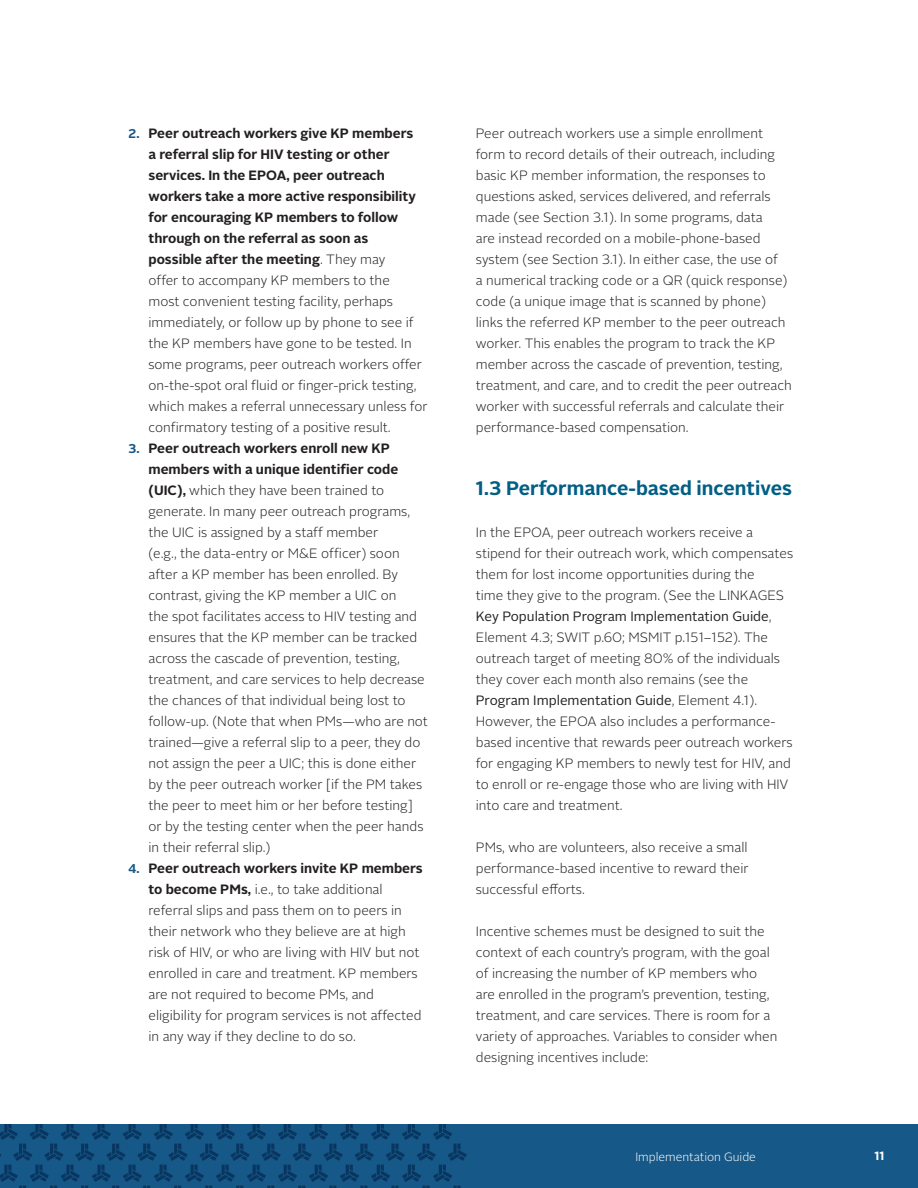
<style>
.page{position:relative;width:918px;height:1188px;background:#fff}
.page>*{position:absolute;margin:0;border:0;box-sizing:border-box;transform-origin:0 0}
.Heading_2{font:700 19.5px "Alright Sans";color:#005f85}
.Body_Copy{font:300 13.5px/21px "Alright Sans";color:#231f20}
.t1{font:300 12px "Alright Sans";color:#fff}
.t2{font:700 12px "Alright Sans";color:#fff}
.s1{font-weight:700;font-size:12.75px;color:#165887}
.s2{font-weight:700}
.s3{font-weight:400}
</style>
<div class="page">
<div style="left:0;top:1124px;width:918px;height:64px;background:#165887"></div>
<svg style="left:0;top:1124px;width:467px;height:64px"></svg>
<p class="Body_Copy" style="left:148px;top:123px;width:281px;text-indent:-20px"><span class="s1">2.</span> <span class="s2">Peer outreach workers give KP members<br>a referral slip for HIV testing or other services. In the EPOA, peer outreach workers take a more active responsibility for encouraging KP members to follow through on the referral as soon as<br>possible after the meeting</span>. They may<br>offer to accompany KP members to the<br>most convenient testing facility, perhaps immediately, or follow up by phone to see if the KP members have gone to be tested. In some programs, peer outreach workers offer on-the-spot oral fluid or finger-prick testing, which makes a referral unnecessary unless for confirmatory testing of a positive result.</p>
<p class="Body_Copy" style="left:148px;top:438px;width:281px;text-indent:-20px"><span class="s1">3.</span> <span class="s2">Peer outreach workers enroll new KP members with a unique identifier code (UIC),</span> which they have been trained to generate. In many peer outreach programs, the UIC is assigned by a staff member<br>(e.g., the data-entry or M&amp;E officer) soon after a KP member has been enrolled. By contrast, giving the KP member a UIC on<br>the spot facilitates access to HIV testing and ensures that the KP member can be tracked across the cascade of prevention, testing, treatment, and care services to help decrease the chances of that individual being lost to follow-up. (Note that when PMs—who are not trained—give a referral slip to a peer, they do not assign the peer a UIC; this is done either by the peer outreach worker [if the PM takes the peer to meet him or her before testing] or by the testing center when the peer hands in their referral slip.)</p>
<p class="Body_Copy" style="left:148px;top:858px;width:276px;text-indent:-20px"><span class="s1">4.</span> <span class="s2">Peer outreach workers invite KP members to become PMs,</span> i.e., to take additional referral slips and pass them on to peers in their network who they believe are at high risk of HIV, or who are living with HIV but not enrolled in care and treatment. KP members are not required to become PMs, and eligibility for program services is not affected in any way if they decline to do so.</p>
<p class="Body_Copy" style="left:476px;top:123px;width:318px">Peer outreach workers use a simple enrollment form to record details of their outreach, including basic KP member information, the responses to questions asked, services delivered, and referrals made (see Section 3.1). In some programs, data<br>are instead recorded on a mobile-phone-based system (see Section 3.1). In either case, the use of<br>a numerical tracking code or a QR (quick response) code (a unique image that is scanned by phone) links the referred KP member to the peer outreach worker. This enables the program to track the KP member across the cascade of prevention, testing, treatment, and care, and to credit the peer outreach worker with successful referrals and calculate their performance-based compensation.</p>
<p class="Heading_2" style="left:476px;top:475px;width:318px">1.3 Performance-based incentives</p>
<p class="Body_Copy" style="left:476px;top:522px;width:319px">In the EPOA, peer outreach workers receive a stipend for their outreach work, which compensates them for lost income opportunities during the<br>time they give to the program. (See the LINKAGES <span class="s3">Key Population Program Implementation Guide</span>, Element 4.3; SWIT p.60; MSMIT p.151–152). The outreach target of meeting 80% of the individuals they cover each month also remains (see the <span class="s3">Program Implementation Guide</span>, Element 4.1).<br>However, the EPOA also includes a performance&shy;based incentive that rewards peer outreach workers for engaging KP members to newly test for HIV, and to enroll or re-engage those who are living with HIV into care and treatment.</p>
<p class="Body_Copy" style="left:476px;top:837px;width:274px;text-align:justify">PMs, who are volunteers, also receive a small performance-based incentive to reward their successful efforts.</p>
<p class="Body_Copy" style="left:476px;top:921px;width:303px">Incentive schemes must be designed to suit the context of each country’s program, with the goal of increasing the number of KP members who are enrolled in the program’s prevention, testing, treatment, and care services. There is room for a variety of approaches. Variables to consider when designing incentives include:</p>
<p class="t1" style="left:635px;top:1148px;width:122px">Implementation Guide</p>
<p class="t2" style="left:875px;top:1147px;width:11px">11</p>
</div>
